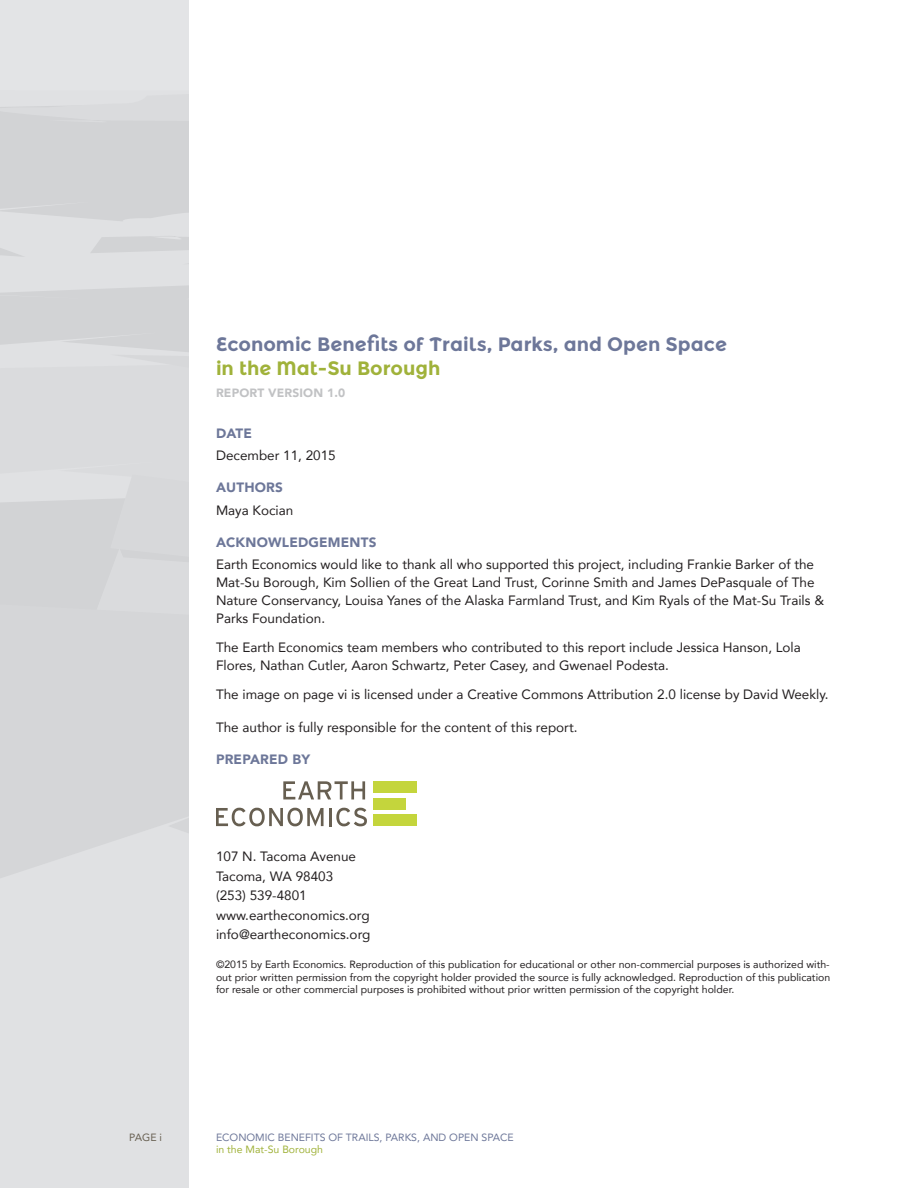
<style>
.page{position:relative;width:918px;height:1188px;background:#fff}
.page>*{position:absolute;margin:0;border:0;box-sizing:border-box;transform-origin:0 0}
.Coverpage_title{font:700 19.35px/24.2px "Montserrat Alternates";color:#6d7799}
.cover_copy{font:13.5px/18px "Avenir";color:#231f20}
.cover_header{font:900 13.5px "Avenir";letter-spacing:.015em;color:#6d7799}
.t1{font:900 12px "Avenir";letter-spacing:.015em;color:#c1c2c4}
.t2{font:10.5px/12.6px "Avenir";color:#231f20;text-align:justify}
.t3{font:10.5px "Avenir";color:#6d7799}
.t4{font:10.5px "Avenir";color:#a0b23a}
.t5{font:10.5px "Avenir";color:#675f51}
.s1{color:#a0b23a}
</style>
<div class="page">
<div style="left:0;top:0;width:189px;height:1188px;background:#e3e4e6"></div>
<svg style="left:0;top:106px;width:189px;height:494px"></svg>
<svg style="left:0;top:600px;width:189px;height:278px;fill:#d5d6d8"></svg>
<svg style="left:283px;top:781px;width:82px;height:18px"></svg>
<svg style="left:216px;top:808px;width:108px;height:18px"></svg>
<hr style="left:329px;top:808px;width:3px;height:18px;background:#675f51">
<svg style="left:336px;top:808px;width:31px;height:18px"></svg>
<div style="left:373px;top:781px;width:44px;height:12px;background:#c4d53c"></div>
<div style="left:373px;top:798px;width:33px;height:12px;background:#c4d53c"></div>
<div style="left:373px;top:814px;width:44px;height:12px;background:#c4d53c"></div>
<p class="Coverpage_title" style="left:216px;top:332px;width:513px">Economic Benefits of Trails, Parks, and Open Space <span class="s1">in the Mat-Su Borough</span></p>
<p class="t1" style="left:216px;top:382px;width:131px">REPORT VERSION 1.0</p>
<p class="cover_header" style="left:216px;top:422px;width:37px">DATE</p>
<p class="cover_copy" style="left:216px;top:446px;width:121px">December 11, 2015</p>
<p class="cover_header" style="left:216px;top:476px;width:68px">AUTHORS</p>
<p class="cover_copy" style="left:216px;top:501px;width:79px">Maya Kocian</p>
<p class="cover_header" style="left:216px;top:530px;width:162px">ACKNOWLEDGEMENTS</p>
<p class="cover_copy" style="left:216px;top:555px;width:610px">Earth Economics would like to thank all who supported this project, including Frankie Barker of the Mat-Su Borough, Kim Sollien of the Great Land Trust, Corinne Smith and James DePasquale of The Nature Conservancy, Louisa Yanes of the Alaska Farmland Trust, and Kim Ryals of the Mat-Su Trails &amp; Parks Foundation.</p>
<p class="cover_copy" style="left:216px;top:638px;width:586px">The Earth Economics team members who contributed to this report include Jessica Hanson, Lola<br>Flores, Nathan Cutler, Aaron Schwartz, Peter Casey, and Gwenael Podesta.</p>
<p class="cover_copy" style="left:216px;top:685px;width:614px">The image on page vi is licensed under a Creative Commons Attribution 2.0 license by David Weekly.</p>
<p class="cover_copy" style="left:216px;top:718px;width:363px">The author is fully responsible for the content of this report.</p>
<p class="cover_header" style="left:216px;top:748px;width:96px">PREPARED BY</p>
<p class="cover_copy" style="left:216px;top:847px;width:142px">107 N. Tacoma Avenue</p>
<p class="cover_copy" style="left:216px;top:867px;width:119px">Tacoma, WA 98403</p>
<p class="cover_copy" style="left:216px;top:886px;width:92px">(253) 539-4801</p>
<p class="cover_copy" style="left:216px;top:906px;width:155px">www.eartheconomics.org</p>
<p class="cover_copy" style="left:216px;top:925px;width:156px">info@eartheconomics.org</p>
<p class="t2" style="left:216px;top:958px;width:616px">©2015 by Earth Economics. Reproduction of this publication for educational or other non-commercial purposes is authorized with&shy;out prior written permission from the copyright holder provided the source is fully acknowledged. Reproduction of this publication for resale or other commercial purposes is prohibited without prior written permission of the copyright holder.</p>
<p class="t5" style="left:129px;top:1129px;width:34px">PAGE i</p>
<p class="t3" style="left:216px;top:1129px;width:299px">ECONOMIC BENEFITS OF TRAILS, PARKS, AND OPEN SPACE</p>
<p class="t4" style="left:216px;top:1141px;width:109px">in the Mat-Su Borough</p>
</div>
